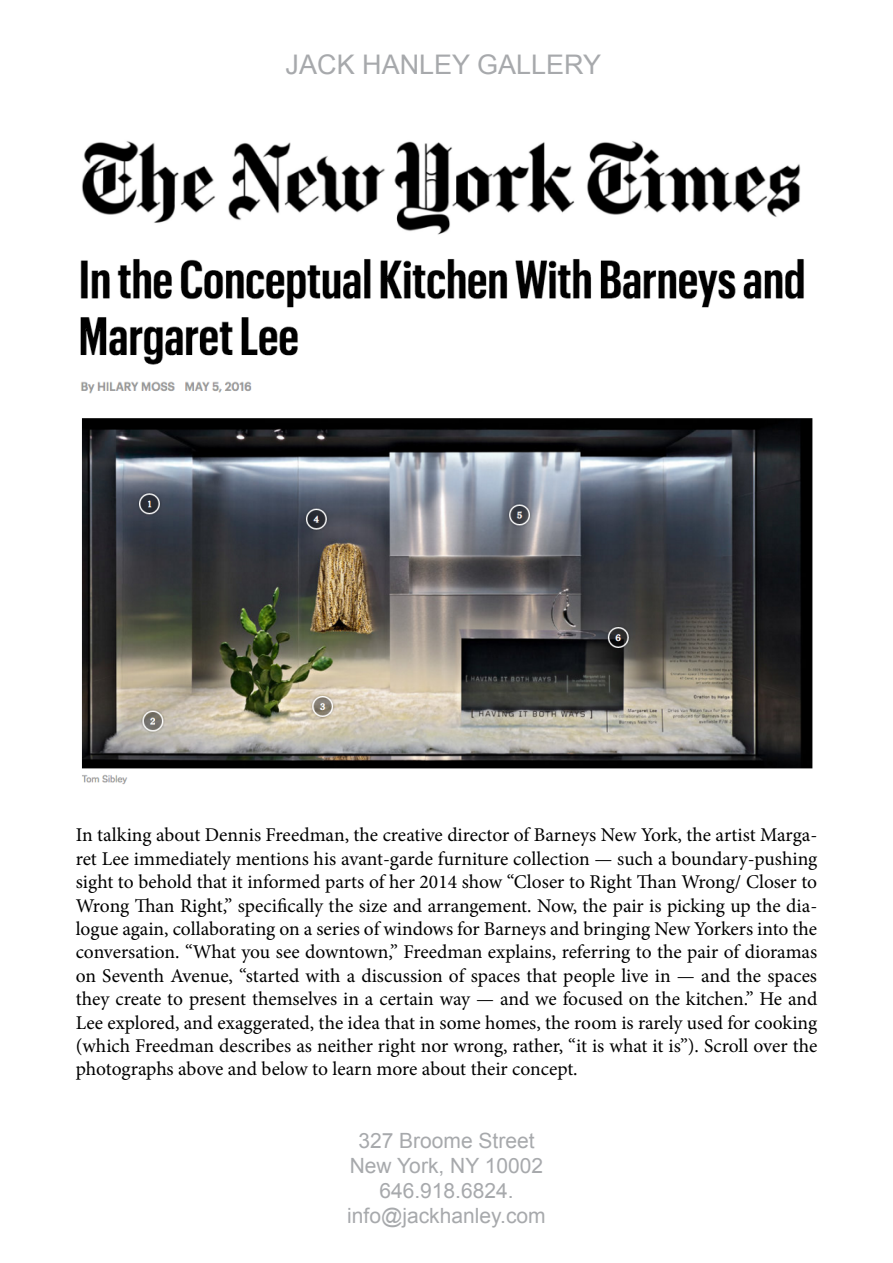
<style>
.page{position:relative;width:893px;height:1263px;background:#fff}
.page>*{position:absolute;margin:0;border:0;box-sizing:border-box;transform-origin:0 0}
.t1{font:27px "Arial";color:#a7a9ac}
.t2{font:21px/25.2px "Arial";color:#a7a9ac;text-align:center}
.t3{font:19.5px/23.4px "Minion Pro";letter-spacing:-.005em;color:#000;text-align:justify}
</style>
<div class="page">
<img style="left:82px;top:141px;width:719px;height:94px">
<img style="left:80px;top:259px;width:724px;height:106px">
<img style="left:81px;top:418px;width:732px;height:367px">
<img style="left:80px;top:381px;width:172px;height:13px">
<h1 class="t1" style="left:286px;top:46px;width:317px">JACK HANLEY GALLERY</h1>
<p class="t3" style="left:76px;top:823px;width:743px">In talking about Dennis Freedman, the creative director of Barneys New York, the artist Marga&shy;ret Lee immediately mentions his avant-garde furniture collection — such a boundary-pushing sight to behold that it informed parts of her 2014 show “Closer to Right Than Wrong/ Closer to Wrong Than Right,” specifically the size and arrangement. Now, the pair is picking up the dia&shy;logue again, collaborating on a series of windows for Barneys and bringing New Yorkers into the conversation. “What you see downtown,” Freedman explains, referring to the pair of dioramas on Seventh Avenue, “started with a discussion of spaces that people live in — and the spaces they create to present themselves in a certain way — and we focused on the kitchen.” He and Lee explored, and exaggerated, the idea that in some homes, the room is rarely used for cooking (which Freedman describes as neither right nor wrong, rather, “it is what it is”). Scroll over the photographs above and below to learn more about their concept.</p>
<p class="t2" style="left:347px;top:1128px;width:200px">327 Broome Street<br>New York, NY 10002<br>646.918.6824. info@jackhanley.com</p>
</div>
